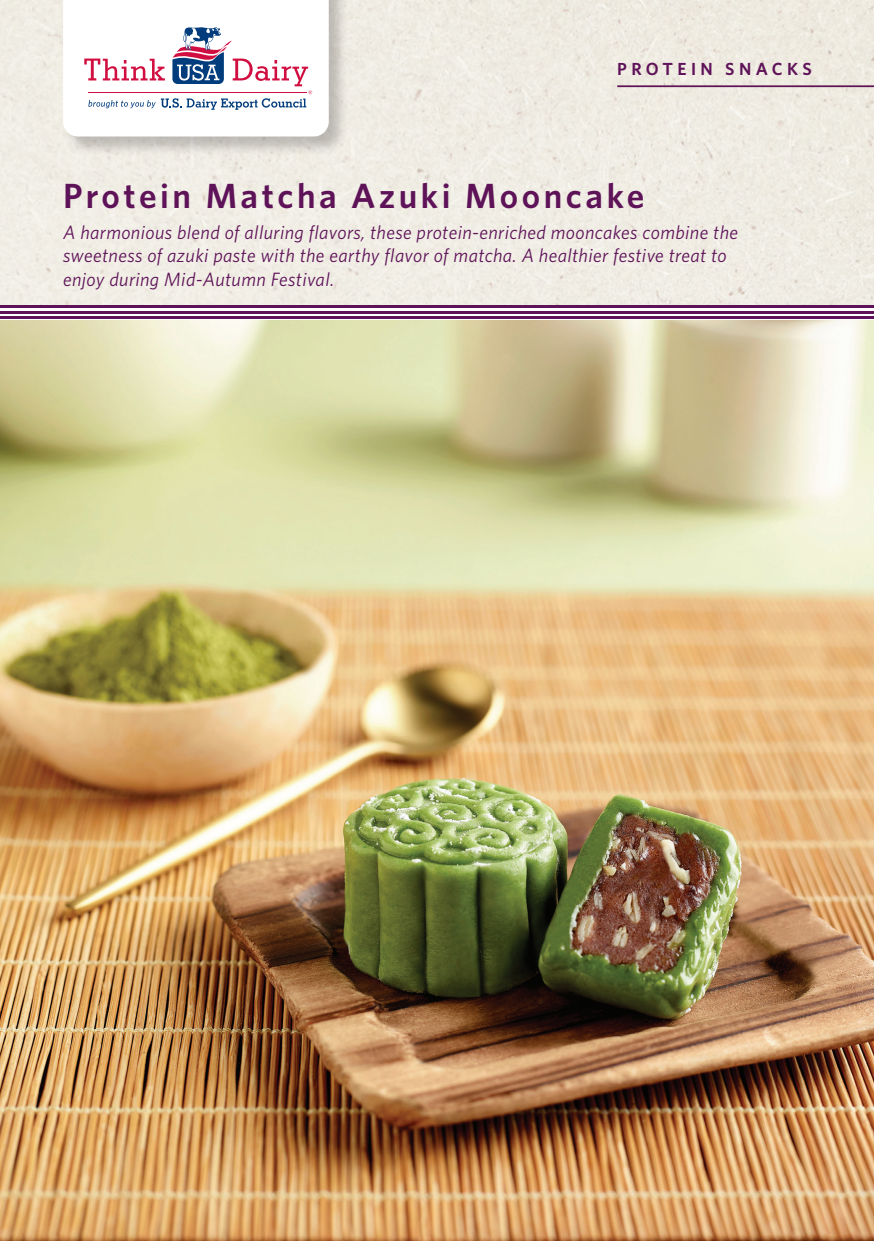
<style>
.page{position:relative;width:874px;height:1241px;background:#fff}
.page>*{position:absolute;margin:0;border:0;box-sizing:border-box;transform-origin:0 0}
.t1{font:600 35px "Whitney";letter-spacing:.1em;color:#5e1258}
.t2{font:italic 19.25px/23.1px "Whitney";letter-spacing:.02em;color:#5e1258}
.t3{font:600 17.5px "Whitney";letter-spacing:.25em;color:#5e1258}
</style>
<div class="page">
<div style="left:0;top:0;width:873px;height:305px;background:#f0ece4"></div>
<hr style="left:617px;top:85px;width:256px;height:2px;background:#5e1258">
<svg style="left:0;top:313px;width:873px;height:1px"></svg>
<hr style="left:0;top:316px;width:873px;height:3px;background:#5e1258">
<hr style="left:0;top:311px;width:873px;height:2px;background:#5e1258">
<hr style="left:0;top:305px;width:873px;height:3px;background:#5e1258">
<img style="left:0;top:320px;width:873px;height:920px">
<div style="left:63px;top:0;width:285px;height:156px;background:#231f20;opacity:.25"></div>
<svg style="left:63px;top:0;width:265px;height:136px"></svg>
<p class="t3" style="left:617px;top:58px;width:196px">PROTEIN SNACKS</p>
<p class="t1" style="left:63px;top:175px;width:582px">Protein Matcha Azuki Mooncake</p>
<p class="t2" style="left:63px;top:220px;width:676px">A harmonious blend of alluring flavors, these protein-enriched mooncakes combine the sweetness of azuki paste with the earthy flavor of matcha. A healthier festive treat to enjoy during Mid-Autumn Festival.</p>
</div>
